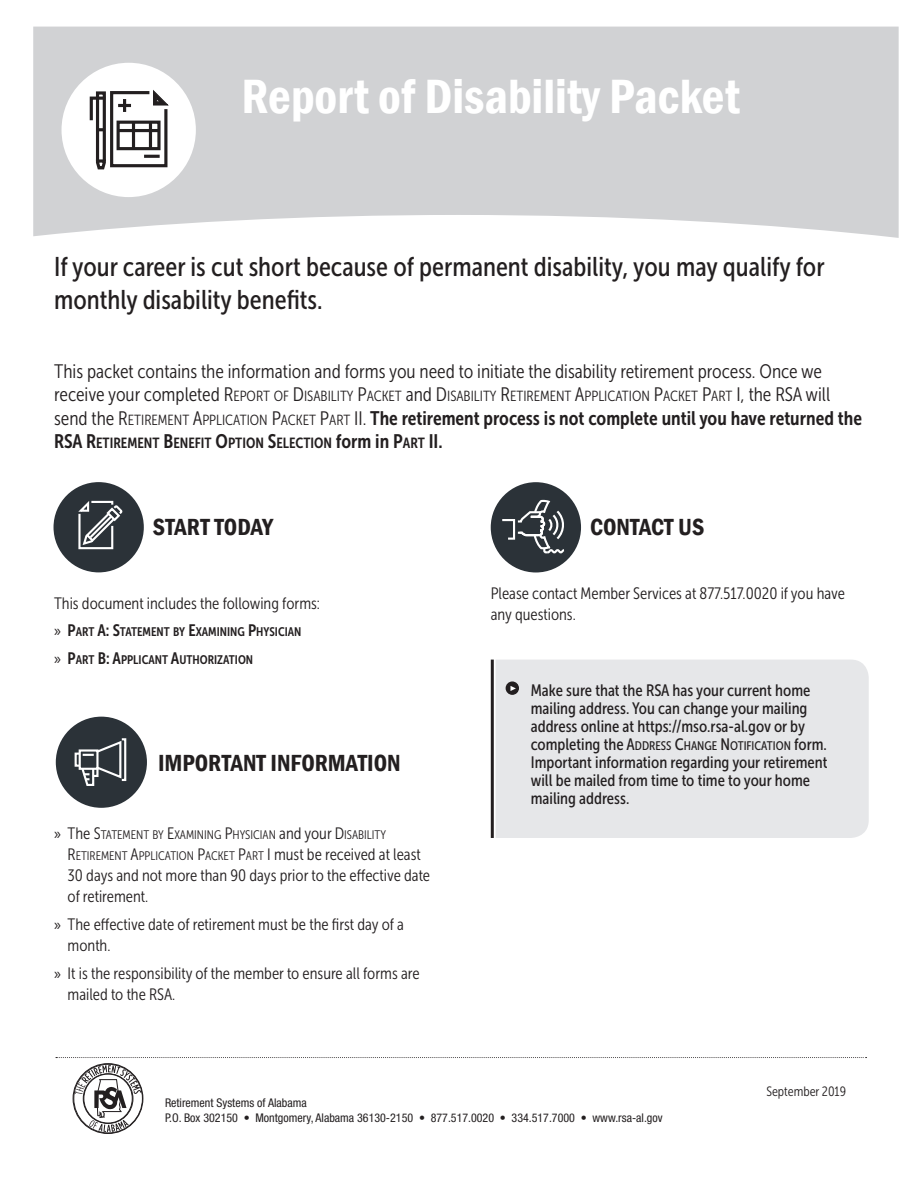
<style>
.page{position:relative;width:918px;height:1188px;background:#fff}
.page>*{position:absolute;margin:0;border:0;box-sizing:border-box;transform-origin:0 0}
.t1{font:600 condensed 49.5px "Franklin Gothic";color:#fff}
.Opening_Paragraph{font:27px/32.4px "Museo Sans Cond 500";color:#231f20}
.Body_Copy{font:600 condensed 24px "Franklin Gothic";color:#231f20}
.Opening_Paragraph-2{font:19.5px "Museo Sans Cond 700";color:#231f20}
.Opening_Paragraph-3{font:19.5px "Museo Sans Cond 300";color:#231f20}
.Body_Copy-2{font:16.5px/21px "Museo Sans Cond 300";color:#231f20}
.Body_Copy-3{font:16.5px/18px "Museo Sans Cond 500";color:#231f20}
.Opening_Paragraph-4{font:14.7px "Museo Sans Cond 300";color:#231f20}
.Opening_Paragraph-5{font:14.7px "Museo Sans Cond 700";color:#231f20}
.t2{font:13.5px "Museo Sans Cond 300";color:#231f20}
.t3{font:12.3px/21px "Museo Sans Cond 300";color:#231f20}
.t4{font:12.3px "Museo Sans Cond 700";color:#231f20}
.Body_Copy-4{font:12.3px "Museo Sans Cond 500";color:#231f20}
.t5{font:condensed 12px "Helvetica Neue LT Std";color:#231f20}
.s1{font-size:19.5px}
.s2{font-family:"Museo Sans Cond 300"}
.s3{font-family:"Museo Sans Cond 300";font-size:14.7px}
.s4{font-family:"Myriad Pro";font-size:16.5px}
.s5{font-size:16.5px}
.s6{font-family:"Myriad Pro"}
</style>
<div class="page">
<svg style="left:33px;top:27px;width:866px;height:211px;background:#d4d5d7"></svg>
<div style="left:496px;top:660px;width:373px;height:178px;background:#e6e7e9"></div>
<hr style="left:491px;top:660px;width:3px;height:178px;background:#231f20">
<div style="left:506px;top:682px;width:12px;height:12px;background:#231f20;border-radius:50%"></div>
<div style="left:506px;top:681px;width:13px;height:14px;border:1px solid #231f20;border-radius:50%"></div>
<svg style="left:511px;top:686px;width:5px;height:5px"></svg>
<svg style="left:56px;top:1057px;width:811px;height:77px"></svg>
<div style="left:491px;top:482px;width:90px;height:90px;background:#2b3238;border-radius:50%"></div>
<svg style="left:500px;top:499px;width:64px;height:55px"></svg>
<div style="left:56px;top:717px;width:91px;height:91px;background:#2b3238;border-radius:50%"></div>
<div style="left:75px;top:753px;width:5px;height:14px;border:2px solid #fff"></div>
<div style="left:121px;top:738px;width:5px;height:43px;border:2px solid #fff"></div>
<div style="left:79px;top:749px;width:20px;height:21px;border:2px solid #fff"></div>
<svg style="left:80px;top:739px;width:42px;height:47px"></svg>
<div style="left:54px;top:482px;width:90px;height:90px;background:#2b3238;border-radius:50%"></div>
<svg style="left:78px;top:500px;width:45px;height:50px"></svg>
<div style="left:62px;top:63px;width:134px;height:134px;background:#fff;border-radius:50%"></div>
<svg style="left:89px;top:90px;width:80px;height:80px"></svg>
<p class="t1" style="left:242px;top:64px;width:500px">Report of Disability Packet</p>
<p class="Opening_Paragraph" style="left:54px;top:251px;width:772px">If your career is cut short because of permanent disability, you may qualify for monthly disability benefits.</p>
<p class="Opening_Paragraph-3" style="left:54px;top:361px;width:770px">This packet contains the information and forms you need to initiate the disability retirement process. Once we</p>
<p class="Opening_Paragraph-4" style="left:54px;top:388px;width:778px"><span class="s1">receive your completed</span> <span class="s1">R</span>EPORT OF <span class="s1">D</span>ISABILITY <span class="s1">P</span>ACKET <span class="s1">and</span> <span class="s1">D</span>ISABILITY <span class="s1">R</span>ETIREMENT <span class="s1">A</span>PPLICATION <span class="s1">P</span>ACKET <span class="s1">P</span>ART <span class="s1">I</span><span class="s1">, the RSA will</span></p>
<p class="Opening_Paragraph-2" style="left:54px;top:407px;width:809px"><span class="s2">send the</span> <span class="s2">R</span><span class="s3">ETIREMENT</span> <span class="s2">A</span><span class="s3">PPLICATION</span> <span class="s2">P</span><span class="s3">ACKET</span> <span class="s2">P</span><span class="s3">ART</span> <span class="s2">II</span> <span class="s2">.</span> The retirement process is not complete until you have returned the</p>
<p class="Opening_Paragraph-5" style="left:54px;top:435px;width:390px"><span class="s1">RSA</span> <span class="s1">R</span>ETIREMENT <span class="s1">B</span>ENEFIT <span class="s1">O</span>PTION <span class="s1">S</span>ELECTION <span class="s1">form in</span> <span class="s1">P</span>ART <span class="s1">II</span> <span class="s1">.</span></p>
<p class="Body_Copy" style="left:153px;top:511px;width:122px">START TODAY</p>
<p class="Body_Copy-2" style="left:54px;top:593px;width:267px">This document includes the following forms:</p>
<p class="t4" style="left:54px;top:625px;width:249px"><span class="s4">»</span> <span class="s5">P</span>ART <span class="s5">A: S</span>TATEMENT BY <span class="s5">E</span>XAMINING <span class="s5">P</span>HYSICIAN</p>
<p class="t4" style="left:54px;top:653px;width:201px"><span class="s4">»</span> <span class="s5">P</span>ART <span class="s5">B: A</span>PPLICANT <span class="s5">A</span>UTHORIZATION</p>
<p class="Body_Copy" style="left:158px;top:747px;width:244px">IMPORTANT INFORMATION</p>
<p class="t3" style="left:68px;top:825px;width:355px;text-indent:-14px"><span class="s4">»</span> <span class="s5">The</span> <span class="s5">S</span>TATEMENT BY <span class="s5">E</span>XAMINING <span class="s5">P</span>HYSICIAN <span class="s5">and your</span> <span class="s5">D</span>ISABILITY<br><span class="s5">R</span>ETIREMENT <span class="s5">A</span>PPLICATION <span class="s5">P</span>ACKET <span class="s5">P</span>ART <span class="s5">I</span> <span class="s5">must be received at least</span></p>
<p class="Body_Copy-2" style="left:68px;top:865px;width:364px">30 days and not more than 90 days prior to the effective date of retirement.</p>
<p class="Body_Copy-2" style="left:68px;top:914px;width:338px;text-indent:-14px"><span class="s6">»</span> The effective date of retirement must be the first day of a month.</p>
<p class="Body_Copy-2" style="left:68px;top:963px;width:353px;text-indent:-14px"><span class="s6">»</span> It is the responsibility of the member to ensure all forms are mailed to the RSA.</p>
<p class="Body_Copy" style="left:590px;top:511px;width:116px">CONTACT US</p>
<p class="Body_Copy-2" style="left:491px;top:582px;width:356px">Please contact Member Services at 877.517.0020 if you have any questions.</p>
<p class="Body_Copy-3" style="left:531px;top:681px;width:281px">Make sure that the RSA has your current home mailing address. You can change your mailing address online at https://mso.rsa-al.gov or by</p>
<p class="Body_Copy-4" style="left:531px;top:739px;width:298px"><span class="s5">completing the</span> <span class="s5">A</span>DDRESS <span class="s5">C</span>HANGE <span class="s5">N</span> OTIFICATION <span class="s5">form.</span></p>
<p class="Body_Copy-3" style="left:531px;top:753px;width:298px">Important information regarding your retirement will be mailed from time to time to your home mailing address.</p>
<p class="t5" style="left:165px;top:1096px;width:143px">Retirement Systems of Alabama</p>
<p class="t5" style="left:165px;top:1111px;width:499px">P.O. Box 302150 • Montgomery, Alabama 36130-2150 • 877.517.0020 • 334.517.7000 • www.rsa-al.gov</p>
<p class="t2" style="left:766px;top:1084px;width:81px">September 2019</p>
</div>
